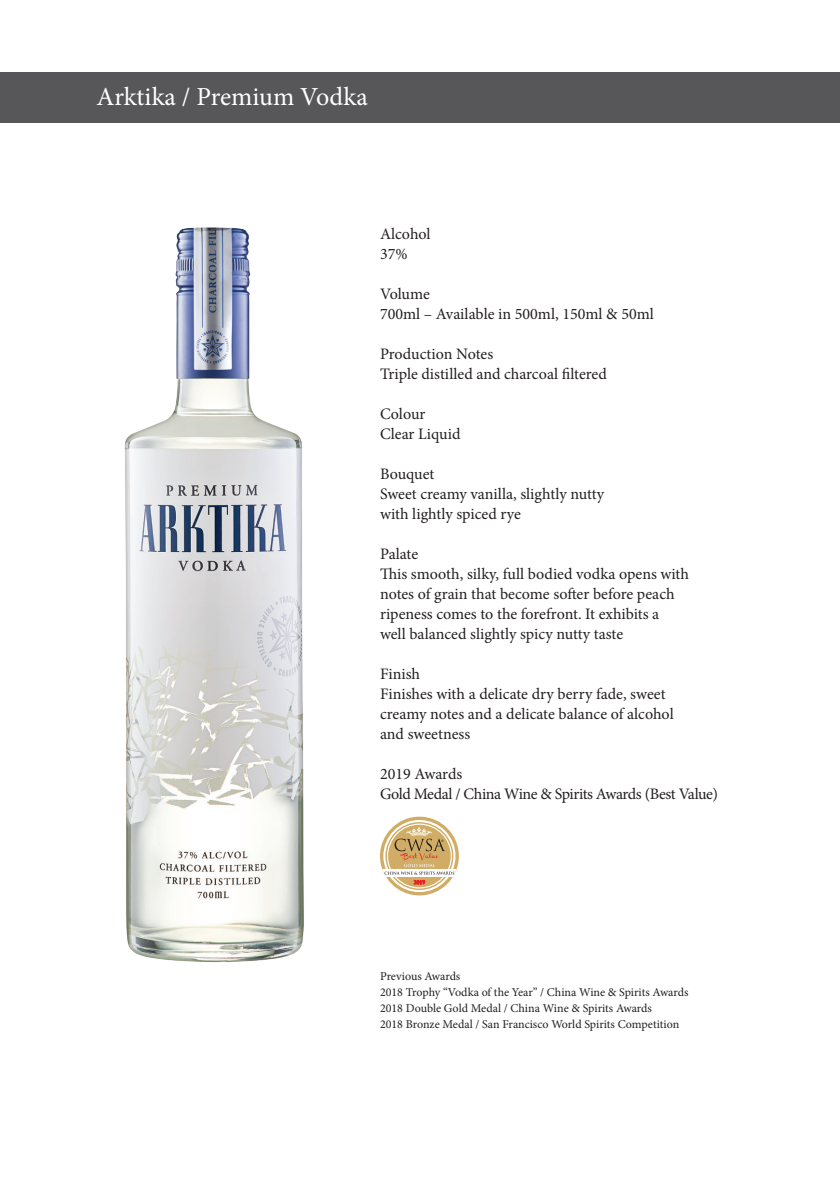
<style>
.page{position:relative;width:840px;height:1191px;background:#fff}
.page>*{position:absolute;margin:0;border:0;box-sizing:border-box;transform-origin:0 0}
.t1{font:26px "Minion Pro";color:#fff}
.t2{font:16px/20px "Minion Pro";color:#231f20}
.t3{font:16px/20px "Minion Pro";letter-spacing:-.025em;color:#231f20}
.t4{font:12px/16px "Minion Pro";letter-spacing:-.005em;color:#231f20}
</style>
<div class="page">
<img style="left:124px;top:227px;width:180px;height:735px">
<svg style="left:380px;top:816px;width:78px;height:79px"></svg>
<svg style="left:383px;top:820px;width:72px;height:72px"></svg>
<svg style="left:385px;top:822px;width:68px;height:68px"></svg>
<svg style="left:387px;top:823px;width:64px;height:65px"></svg>
<div style="left:388px;top:824px;width:62px;height:63px;background:#d0ac65;border-radius:50%"></div>
<svg style="left:414px;top:880px;width:10px;height:4px"></svg>
<svg style="left:382px;top:869px;width:75px;height:8px"></svg>
<svg style="left:384px;top:827px;width:70px;height:47px"></svg>
<div style="left:0;top:72px;width:839px;height:50px;background:#575659"></div>
<h1 class="t1" style="left:96px;top:80px;width:272px">Arktika / Premium Vodka</h1>
<p class="t2" style="left:380px;top:224px;width:52px">Alcohol<br>37%</p>
<p class="t2" style="left:380px;top:284px;width:275px">Volume<br>700ml – Available in 500ml, 150ml &amp; 50ml</p>
<p class="t2" style="left:380px;top:344px;width:228px">Production Notes<br>Triple distilled and charcoal filtered</p>
<p class="t2" style="left:380px;top:404px;width:82px">Colour<br>Clear Liquid</p>
<p class="t2" style="left:380px;top:464px;width:225px">Bouquet<br>Sweet creamy vanilla, slightly nutty with lightly spiced rye</p>
<p class="t2" style="left:380px;top:544px;width:310px">Palate<br>This smooth, silky, full bodied vodka opens with notes of grain that become softer before peach ripeness comes to the forefront. It exhibits a<br>well balanced slightly spicy nutty taste</p>
<p class="t2" style="left:380px;top:664px;width:295px">Finish<br>Finishes with a delicate dry berry fade, sweet creamy notes and a delicate balance of alcohol and sweetness</p>
<p class="t3" style="left:380px;top:764px;width:339px">2019 Awards<br>Gold Medal / China Wine &amp; Spirits Awards (Best Value)</p>
<p class="t4" style="left:380px;top:967px;width:310px">Previous Awards<br>2018 Trophy “Vodka of the Year” / China Wine &amp; Spirits Awards 2018 Double Gold Medal / China Wine &amp; Spirits Awards<br>2018 Bronze Medal / San Francisco World Spirits Competition</p>
</div>
